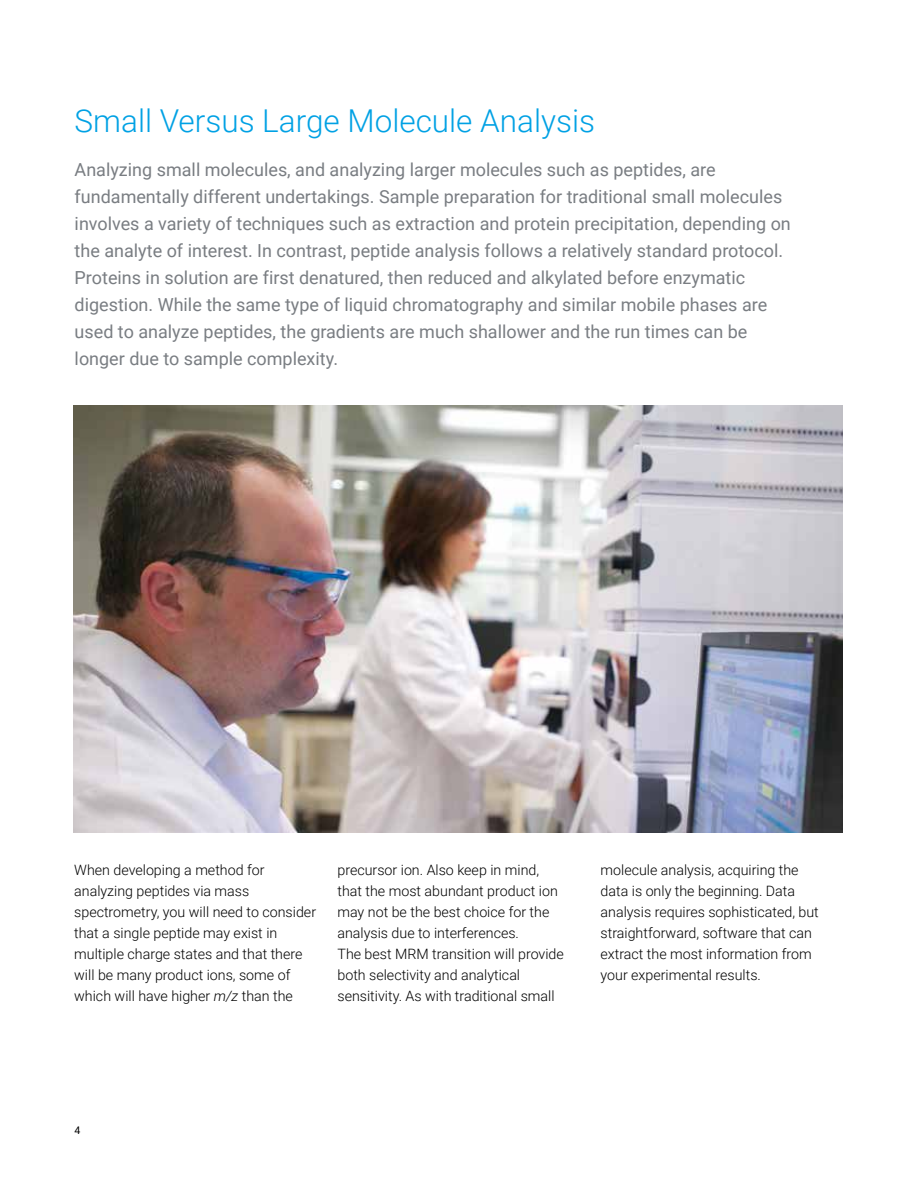
<style>
.page{position:relative;width:918px;height:1188px;background:#fff}
.page>*{position:absolute;margin:0;border:0;box-sizing:border-box;transform-origin:0 0}
.t1{font:300 31.5px "Roboto";color:#00a1e4}
.t2{font:18px/27px "Roboto";color:#797d82}
.t3{font:300 14.25px/21px "Roboto";color:#000}
.t4{font:10.5px "Roboto";color:#000}
.s1{font-style:italic}
</style>
<div class="page">
<img style="left:73px;top:405px;width:770px;height:427px">
<h1 class="t1" style="left:75px;top:99px;width:522px">Small Versus Large Molecule Analysis</h1>
<p class="t2" style="left:75px;top:155px;width:718px">Analyzing small molecules, and analyzing larger molecules such as peptides, are fundamentally different undertakings. Sample preparation for traditional small molecules involves a variety of techniques such as extraction and protein precipitation, depending on the analyte of interest. In contrast, peptide analysis follows a relatively standard protocol.<br>Proteins in solution are first denatured, then reduced and alkylated before enzymatic digestion. While the same type of liquid chromatography and similar mobile phases are used to analyze peptides, the gradients are much shallower and the run times can be longer due to sample complexity.</p>
<p class="t3" style="left:74px;top:859px;width:243px">When developing a method for analyzing peptides via mass spectrometry, you will need to consider that a single peptide may exist in multiple charge states and that there will be many product ions, some of which will have higher <span class="s1">m/z</span> than the</p>
<p class="t3" style="left:337px;top:859px;width:228px">precursor ion. Also keep in mind, that the most abundant product ion may not be the best choice for the analysis due to interferences.<br>The best MRM transition will provide both selectivity and analytical sensitivity. As with traditional small</p>
<p class="t3" style="left:601px;top:859px;width:220px">molecule analysis, acquiring the data is only the beginning. Data analysis requires sophisticated, but straightforward, software that can extract the most information from your experimental results.</p>
<p class="t4" style="left:75px;top:1123px;width:7px">4</p>
</div>
